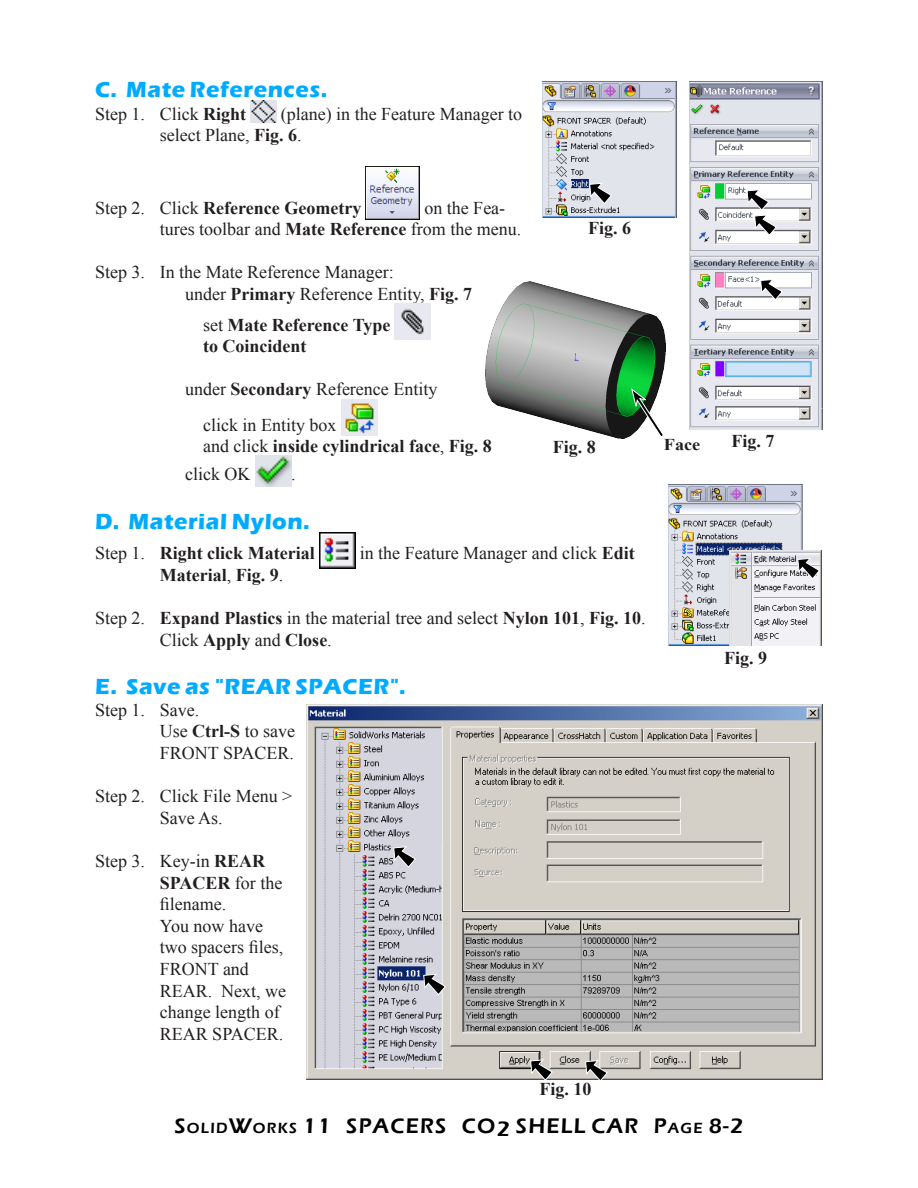
<style>
.page{position:relative;width:918px;height:1188px;background:#fff}
.page>*{position:absolute;margin:0;border:0;box-sizing:border-box;transform-origin:0 0}
.Subhead_1{font:700 22.5px "Eras ITC";letter-spacing:.025em;color:#00abff}
.t1{font:600 21.75px "Eras ITC";letter-spacing:.055em;color:#000}
.Body_text{font:18px/21.6px "Times New Roman";color:#231f20}
.Body_text-2{font:700 18px/21.6px "Times New Roman";color:#231f20}
.Fig_No{font:700 18px "Times New Roman";color:#231f20}
.Coor{font:700 16.5px "Times New Roman";color:#231f20;scale:1.1 1}
.s1{font-weight:700}
.s2{font-weight:400}
.s3{font-size:15.15px}
</style>
<div class="page">
<img style="left:251px;top:100px;width:25px;height:23px">
<img style="left:366px;top:167px;width:54px;height:53px">
<img style="left:395px;top:304px;width:36px;height:36px">
<img style="left:341px;top:399px;width:36px;height:36px">
<img style="left:255px;top:456px;width:36px;height:30px">
<img style="left:319px;top:532px;width:36px;height:36px">
<img style="left:486px;top:281px;width:179px;height:157px">
<svg style="left:631px;top:388px;width:34px;height:50px"></svg>
<img style="left:669px;top:485px;width:153px;height:161px">
<svg style="left:797px;top:558px;width:23px;height:21px"></svg>
<img style="left:689px;top:81px;width:134px;height:349px">
<img style="left:543px;top:81px;width:134px;height:136px">
<svg style="left:589px;top:183px;width:23px;height:21px"></svg>
<svg style="left:760px;top:279px;width:23px;height:21px"></svg>
<svg style="left:747px;top:189px;width:30px;height:47px"></svg>
<img style="left:307px;top:705px;width:516px;height:374px">
<svg style="left:393px;top:846px;width:23px;height:22px"></svg>
<svg style="left:530px;top:1059px;width:23px;height:21px"></svg>
<svg style="left:585px;top:1060px;width:23px;height:20px"></svg>
<svg style="left:423px;top:974px;width:23px;height:21px"></svg>
<p class="Subhead_1" style="left:95px;top:76px;width:234px">C. Mate References.</p>
<p class="Body_text" style="left:95px;top:103px;width:153px">Step 1. Click <span class="s1">Right</span></p>
<p class="Body_text" style="left:160px;top:103px;width:364px;text-indent:121px">(plane) in the Feature Manager to select Plane, <span class="s1">Fig. 6</span>.</p>
<p class="Body_text" style="left:160px;top:197px;width:363px;text-indent:265px">on the Fea&shy;tures toolbar and <span class="s1">Mate Reference</span> from the menu.</p>
<p class="Body_text" style="left:185px;top:261px;width:289px;text-indent:-90px">Step 3. In the Mate Reference Manager:<br>under <span class="s1">Primary</span> Reference Entity, <span class="s1">Fig. 7</span></p>
<p class="Body_text-2" style="left:203px;top:313px;width:189px"><span class="s2">set</span> Mate Reference Type to Coincident</p>
<p class="Body_text" style="left:203px;top:372px;width:236px;line-height:35.1px;text-indent:-18px">under <span class="s1">Secondary</span> Reference Entity click in Entity box</p>
<p class="Body_text-2" style="left:185px;top:432px;width:308px;line-height:27.9px;text-indent:18px"><span class="s2">and click</span> inside cylindrical face<span class="s2">,</span> Fig. 8 <span class="s2">click OK</span></p>
<p class="Body_text" style="left:291px;top:463px;width:6px">.</p>
<p class="Subhead_1" style="left:95px;top:508px;width:216px">D. Material Nylon.</p>
<p class="Body_text-2" style="left:95px;top:542px;width:221px"><span class="s2">Step 1.</span> Right click Material</p>
<p class="Body_text" style="left:360px;top:542px;width:276px">in the Feature Manager and click <span class="s1">Edit</span></p>
<p class="Body_text-2" style="left:160px;top:564px;width:125px">Material<span class="s2">,</span> Fig. 9<span class="s2">.</span></p>
<p class="Body_text" style="left:160px;top:607px;width:487px;text-indent:-65px">Step 2. <span class="s1">Expand Plastics</span> in the material tree and select <span class="s1">Nylon 101</span>, <span class="s1">Fig. 10</span>.<br>Click <span class="s1">Apply</span> and <span class="s1">Close</span>.</p>
<p class="Subhead_1" style="left:95px;top:674px;width:312px">E. Save as "REAR SPACER".</p>
<p class="Body_text" style="left:160px;top:699px;width:137px;text-indent:-65px">Step 1. Save.<br>Use <span class="s1">Ctrl-S</span> to save<br>FRONT SPACER.</p>
<p class="Body_text" style="left:95px;top:785px;width:199px;text-align:center">Step 2. Click File Menu &gt;<br>Save As.</p>
<p class="Body_text" style="left:160px;top:850px;width:128px;text-indent:-65px">Step 3. Key-in <span class="s1">REAR<br>SPACER</span> for the filename.<br>You now have two spacers files,<br>FRONT and<br>REAR. Next, we change length of<br>REAR SPACER.</p>
<p class="Body_text-2" style="left:95px;top:196px;width:268px"><span class="s2">Step 2. Click</span> Reference Geometry</p>
<p class="Fig_No" style="left:588px;top:215px;width:45px">Fig. 6</p>
<p class="Fig_No" style="left:553px;top:435px;width:45px">Fig. 8</p>
<p class="Coor" style="left:664px;top:433px;width:34px">Face</p>
<p class="Fig_No" style="left:732px;top:428px;width:45px">Fig. 7</p>
<p class="Fig_No" style="left:724px;top:645px;width:45px">Fig. 9</p>
<p class="Fig_No" style="left:540px;top:1076px;width:54px">Fig. 10</p>
<p class="t1" style="left:175px;top:1114px;width:570px">S<span class="s3">OLID</span>W<span class="s3">ORKS</span> 11 SPACERS CO2 SHELL CAR P<span class="s3">AGE</span> 8-2</p>
</div>
